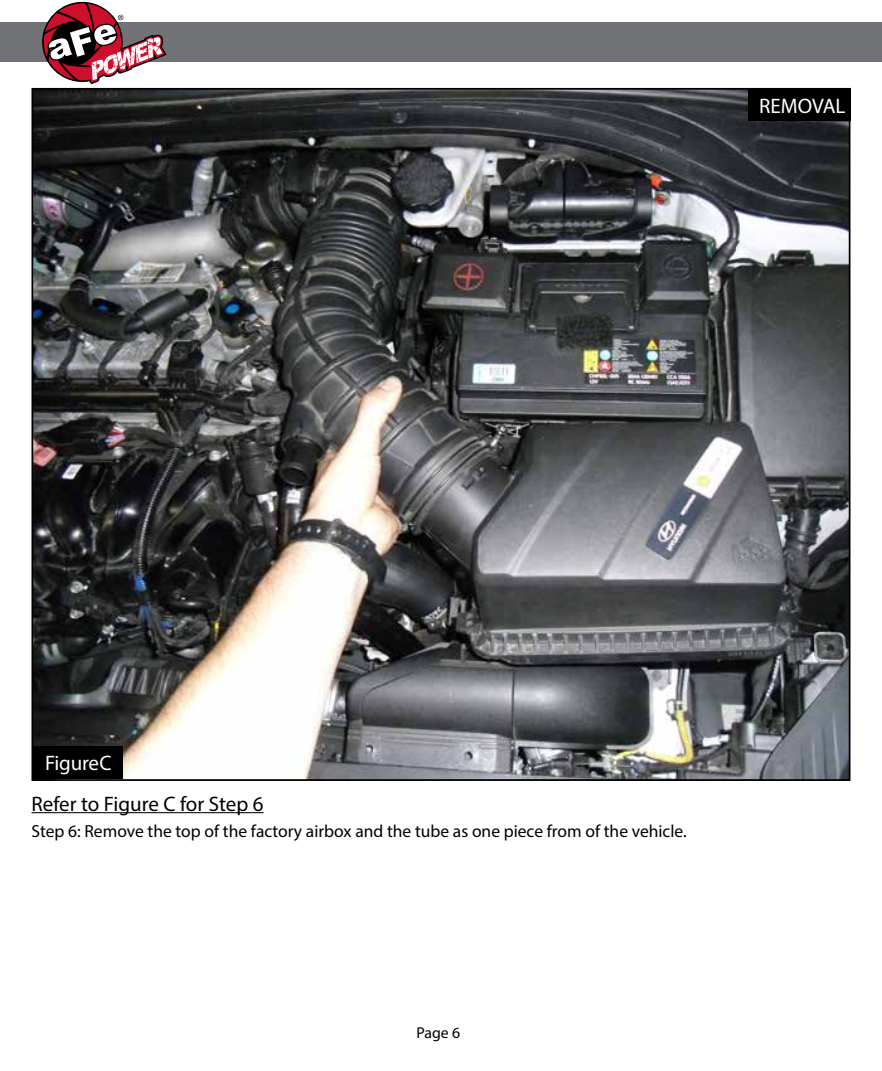
<style>
.page{position:relative;width:882px;height:1071px;background:#fff}
.page>*{position:absolute;margin:0;border:0;box-sizing:border-box;transform-origin:0 0}
.t1{font:21px "Myriad Pro";color:#000}
.t2{font:21px "Myriad Pro";letter-spacing:-.01em;color:#fff}
.t3{font:17.5px "Myriad Pro";color:#000}
.t4{font:15.75px "Myriad Pro";color:#000}
</style>
<div class="page">
<div style="left:0;top:23px;width:882px;height:39px;background:#717275"></div>
<svg style="left:43px;top:3px;width:124px;height:81px"></svg>
<img style="left:35px;top:91px;width:812px;height:687px">
<hr style="left:32px;top:812px;width:232px;height:1px;background:#000">
<div style="left:33px;top:746px;width:90px;height:33px;background:#000"></div>
<div style="left:748px;top:88px;width:102px;height:33px;background:#000"></div>
<p class="t2" style="left:759px;top:93px;width:88px">REMOVAL</p>
<p class="t2" style="left:45px;top:750px;width:68px">Figure C</p>
<p class="t1" style="left:32px;top:791px;width:234px">Refer to Figure C for Step 6</p>
<p class="t3" style="left:32px;top:820px;width:657px">Step 6: Remove the top of the factory airbox and the tube as one piece from of the vehicle.</p>
<p class="t4" style="left:416px;top:1023px;width:45px">Page 6</p>
</div>
